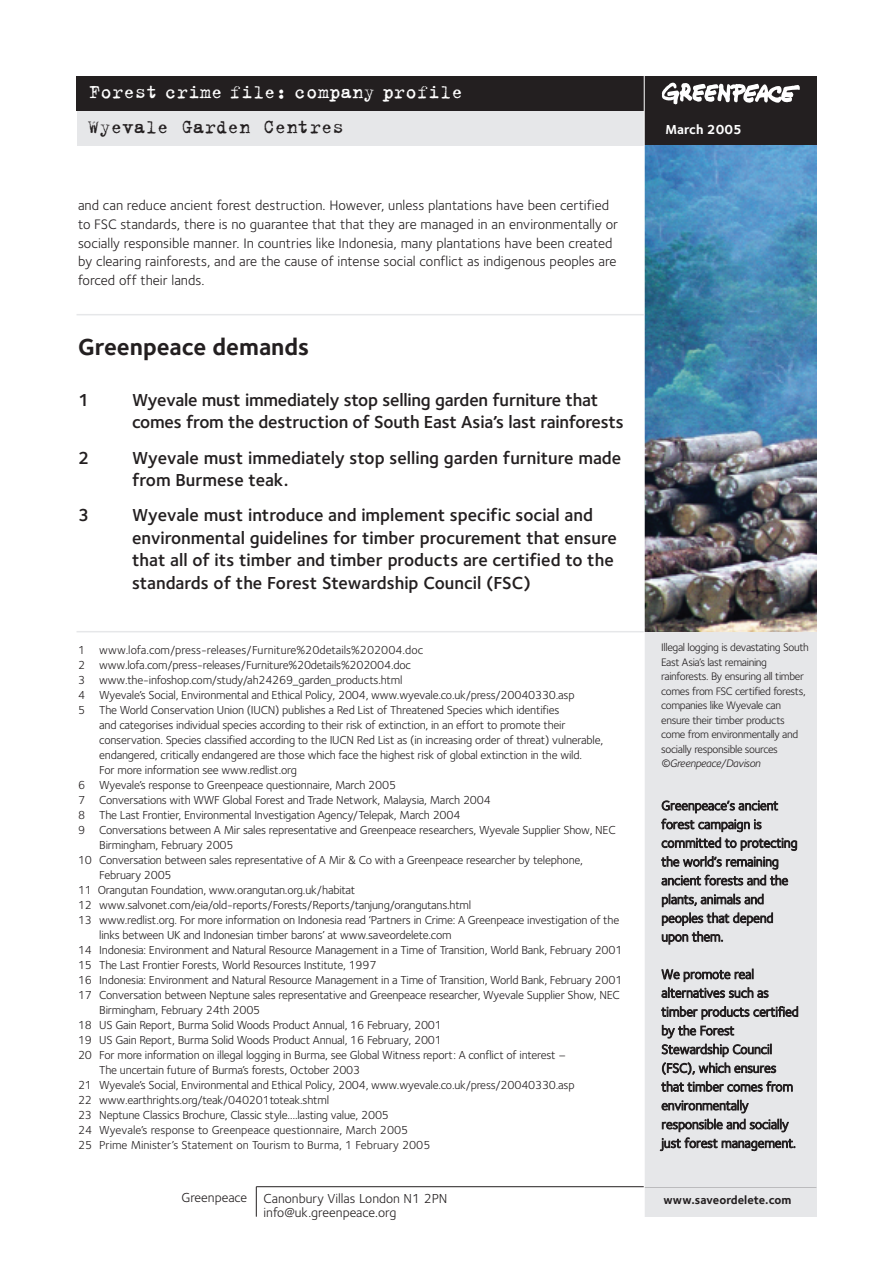
<style>
.page{position:relative;width:893px;height:1263px;background:#fff}
.page>*{position:absolute;margin:0;border:0;box-sizing:border-box;transform-origin:0 0}
.t1{font:700 24px "Foundry Sterling";color:#231f20}
.t2{font:21px "Trixie";color:#fff}
.t3{font:21px "Trixie";color:#231f20}
.t4{font:600 18px/22.5px "Foundry Sterling";color:#231f20}
.t5{font:14.25px/18.8px "Foundry Sterling";color:#231f20}
.t6{font:13.5px/18.8px "Foundry Sterling";letter-spacing:-.01em;color:#231f20}
.t7{font:700 13.5px "Foundry Sterling";color:#fff}
.t8{font:12px/15px "Foundry Sterling";letter-spacing:-.02em;color:#231f20}
.t9{font:12px "Foundry Sterling";color:#231f20}
.t10{font:700 12px "Foundry Sterling";color:#231f20}
.t11{font:11.25px/14.5px "Foundry Sterling";letter-spacing:-.03em;color:#231f20}
.t12{font:italic 11.25px "Foundry Sterling";letter-spacing:-.03em;color:#231f20}
</style>
<div class="page">
<hr style="left:77px;top:631px;width:739px;height:1px;background:#e6e7e9">
<hr style="left:77px;top:314px;width:587px;height:1px;background:#e6e7e9">
<div style="left:77px;top:77px;width:571px;height:34px;background:#231f20"></div>
<div style="left:77px;top:111px;width:739px;height:35px;background:#e6e7e9"></div>
<div style="left:644px;top:77px;width:172px;height:69px;background:#231f20"></div>
<svg style="left:662px;top:82px;width:138px;height:22px"></svg>
<div style="left:644px;top:1187px;width:172px;height:29px;background:#e6e7e9"></div>
<hr style="left:256px;top:1186px;width:560px;height:1px;background:#231f20">
<hr style="left:256px;top:1187px;width:1px;height:30px;background:#231f20">
<div style="left:644px;top:631px;width:172px;height:555px;background:#e6e7e9"></div>
<img style="left:645px;top:146px;width:171px;height:486px">
<hr style="left:644px;top:68px;width:1px;height:1151px;background:#fff">
<h2 class="t2" style="left:89px;top:79px;width:376px">Forest crime file: company profile</h2>
<h2 class="t3" style="left:88px;top:114px;width:258px">Wyevale Garden Centres</h2>
<p class="t5" style="left:78px;top:197px;width:542px">and can reduce ancient forest destruction. However, unless plantations have been certified to FSC standards, there is no guarantee that that they are managed in an environmentally or socially responsible manner. In countries like Indonesia, many plantations have been created by clearing rainforests, and are the cause of intense social conflict as indigenous peoples are forced off their lands.</p>
<h1 class="t1" style="left:78px;top:337px;width:233px">Greenpeace demands</h1>
<h3 class="t4" style="left:78px;top:390px;width:13px">1</h3>
<h3 class="t4" style="left:132px;top:390px;width:493px">Wyevale must immediately stop selling garden furniture that comes from the destruction of South East Asia’s last rainforests</h3>
<h3 class="t4" style="left:78px;top:448px;width:13px">2</h3>
<h3 class="t4" style="left:132px;top:448px;width:491px">Wyevale must immediately stop selling garden furniture made from Burmese teak.</h3>
<h3 class="t4" style="left:78px;top:506px;width:13px">3</h3>
<h3 class="t4" style="left:132px;top:506px;width:486px">Wyevale must introduce and implement specific social and environmental guidelines for timber procurement that ensure that all of its timber and timber products are certified to the standards of the Forest Stewardship Council (FSC)</h3>
<p class="t8" style="left:78px;top:644px;width:498px">1 www.lofa.com/press-releases/Furniture%20details%202004.doc<br>2 www.lofa.com/press-releases/Furniture%20details%202004.doc<br>3 www.the-infoshop.com/study/ah24269_garden_products.html<br>4 Wyevale’s Social, Environmental and Ethical Policy, 2004, www.wyevale.co.uk/press/20040330.asp 5 The World Conservation Union (IUCN) publishes a Red List of Threatened Species which identifies</p>
<p class="t8" style="left:99px;top:719px;width:468px">and categorises individual species according to their risk of extinction, in an effort to promote their</p>
<p class="t8" style="left:99px;top:734px;width:506px">conservation. Species classified according to the IUCN Red List as (in increasing order of threat) vulnerable,</p>
<p class="t8" style="left:99px;top:749px;width:484px">endangered, critically endangered are those which face the highest risk of global extinction in the wild.</p>
<p class="t8" style="left:99px;top:764px;width:199px">For more information see www.redlist.org</p>
<p class="t8" style="left:78px;top:779px;width:320px">6 Wyevale’s response to Greenpeace questionnaire, March 2005</p>
<p class="t8" style="left:78px;top:794px;width:414px">7 Conversations with WWF Global Forest and Trade Network, Malaysia, March 2004</p>
<p class="t8" style="left:78px;top:809px;width:384px">8 The Last Frontier, Environmental Investigation Agency/Telepak, March 2004</p>
<p class="t8" style="left:78px;top:824px;width:539px">9 Conversations between A Mir sales representative and Greenpeace researchers, Wyevale Supplier Show, NEC</p>
<p class="t8" style="left:99px;top:839px;width:136px">Birmingham, February 2005</p>
<p class="t8" style="left:78px;top:854px;width:506px">10 Conversation between sales representative of A Mir &amp; Co with a Greenpeace researcher by telephone,</p>
<p class="t8" style="left:99px;top:869px;width:74px">February 2005</p>
<p class="t8" style="left:78px;top:884px;width:279px">11 Orangutan Foundation, www.orangutan.org.uk/habitat</p>
<p class="t8" style="left:78px;top:899px;width:395px">12 www.salvonet.com/eia/old-reports/Forests/Reports/tanjung/orangutans.html</p>
<p class="t8" style="left:78px;top:914px;width:543px">13 www.redlist.org. For more information on Indonesia read ‘Partners in Crime: A Greenpeace investigation of the</p>
<p class="t8" style="left:99px;top:929px;width:354px">links between UK and Indonesian timber barons’ at www.saveordelete.com</p>
<p class="t8" style="left:78px;top:944px;width:546px">14 Indonesia: Environment and Natural Resource Management in a Time of Transition, World Bank, February 2001</p>
<p class="t8" style="left:78px;top:959px;width:300px">15 The Last Frontier Forests, World Resources Institute, 1997</p>
<p class="t8" style="left:78px;top:974px;width:546px">16 Indonesia: Environment and Natural Resource Management in a Time of Transition, World Bank, February 2001</p>
<p class="t8" style="left:78px;top:989px;width:543px">17 Conversation between Neptune sales representative and Greenpeace researcher, Wyevale Supplier Show, NEC</p>
<p class="t8" style="left:99px;top:1004px;width:163px">Birmingham, February 24th 2005</p>
<p class="t8" style="left:78px;top:1019px;width:365px">18 US Gain Report, Burma Solid Woods Product Annual, 16 February, 2001</p>
<p class="t8" style="left:78px;top:1034px;width:365px">19 US Gain Report, Burma Solid Woods Product Annual, 16 February, 2001</p>
<p class="t8" style="left:78px;top:1049px;width:490px">20 For more information on illegal logging in Burma, see Global Witness report: A conflict of interest –</p>
<p class="t8" style="left:99px;top:1064px;width:263px">The uncertain future of Burma’s forests, October 2003</p>
<p class="t8" style="left:78px;top:1079px;width:498px">21 Wyevale’s Social, Environmental and Ethical Policy, 2004, www.wyevale.co.uk/press/20040330.asp</p>
<p class="t8" style="left:78px;top:1094px;width:253px">22 www.earthrights.org/teak/040201toteak.shtml</p>
<p class="t8" style="left:78px;top:1109px;width:312px">23 Neptune Classics Brochure, Classic style….lasting value, 2005</p>
<p class="t9" style="left:78px;top:1125px;width:332px">24 Wyevale’s response to Greenpeace questionnaire, March 2005</p>
<p class="t9" style="left:78px;top:1140px;width:354px">25 Prime Minister’s Statement on Tourism to Burma, 1 February 2005</p>
<p class="t7" style="left:665px;top:124px;width:78px">March 2005</p>
<p class="t11" style="left:661px;top:641px;width:149px">Illegal logging is devastating South<br>East Asia’s last remaining rainforests. By ensuring all timber comes from FSC certified forests, companies like Wyevale can ensure their timber products come from environmentally and socially responsible sources</p>
<p class="t12" style="left:661px;top:759px;width:101px">©Greenpeace/Davison</p>
<p class="t6" style="left:661px;top:797px;width:138px">Greenpeace’s ancient forest campaign is committed to protecting the world’s remaining ancient forests and the plants, animals and peoples that depend upon them.</p>
<p class="t6" style="left:661px;top:966px;width:139px">We promote real alternatives such as timber products certified by the Forest<br>Stewardship Council (FSC), which ensures that timber comes from environmentally responsible and socially just forest management.</p>
<p class="t6" style="left:263px;top:1192px;width:186px;line-height:14px;text-indent:-82px">Greenpeace Canonbury Villas London N1 2PN info@uk.greenpeace.org</p>
<p class="t10" style="left:663px;top:1196px;width:130px">www.saveordelete.com</p>
</div>
